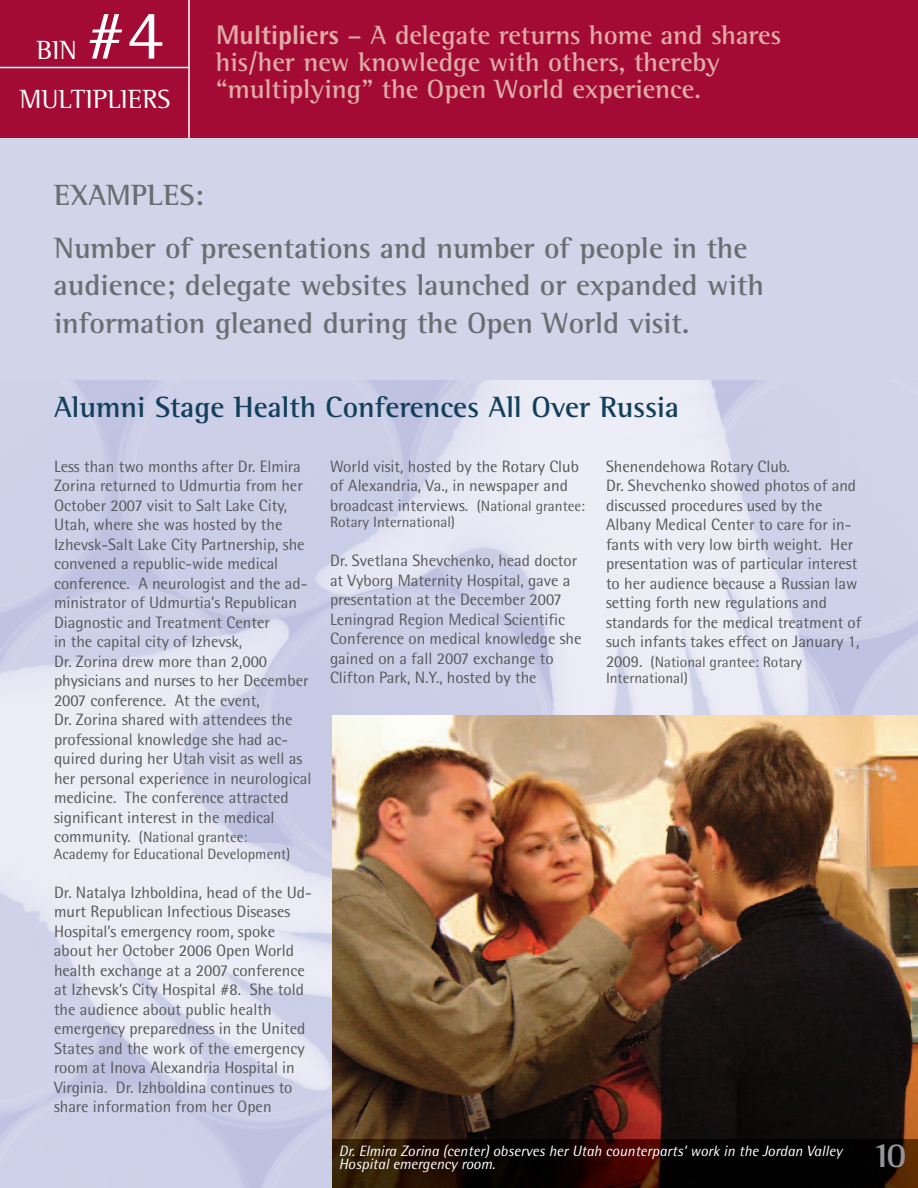
<style>
.page{position:relative;width:918px;height:1188px;background:#fff}
.page>*{position:absolute;margin:0;border:0;box-sizing:border-box;transform-origin:0 0}
.t1{font:72px "Rotis Semi Serif";color:#fff}
.t2{font:700 36px "Rotis Semi Serif";color:#939598}
.t3{font:700 30px/52.5px "Rotis Semi Serif";color:#6c6d70}
.t4{font:700 30px "Rotis Semi Serif";color:#123f5b}
.t5{font:700 27px/27px "Rotis Semi Serif";color:#deaba6}
.t6{font:27px "Rotis Semi Serif";color:#fff}
.t7{font:16.5px/19.5px "Rotis Semi Sans";color:#57585a}
.t8{font:15px/16.5px "Rotis Semi Sans";color:#57585a}
.t9{font:italic 15px/13.5px "Rotis Semi Sans";color:#fff}
.s1{font-family:"Rotis Semi Sans";font-weight:800}
.s2{font-size:16.5px}
.s3{font-size:15px}
</style>
<div class="page">
<div style="left:0;top:138px;width:918px;height:320px;background:#d2d4ea"></div>
<img style="left:0;top:380px;width:918px;height:808px">
<div style="left:0;top:0;width:918px;height:138px;background:#a30a34"></div>
<hr style="left:188px;top:0;width:2px;height:138px;background:#fff">
<hr style="left:0;top:67px;width:189px;height:1px;background:#fff">
<img style="left:333px;top:716px;width:585px;height:423px">
<img style="left:333px;top:1139px;width:585px;height:49px">
<h1 class="t1" style="left:85px;top:10px;width:80px">#4</h1>
<h3 class="t6" style="left:19px;top:90px;width:152px">MULTIPLIERS</h3>
<h3 class="t6" style="left:37px;top:40px;width:42px">BIN</h3>
<h3 class="t5" style="left:216px;top:25px;width:567px"><span class="s1">Multipliers</span> – A delegate returns home and shares his/her new knowledge with others, thereby “multiplying” the Open World experience.</h3>
<h3 class="t3" style="left:54px;top:172px;width:695px">EXAMPLES:<br>Number of presentations and number of people in the</h3>
<h3 class="t3" style="left:54px;top:269px;width:711px;line-height:37.5px">audience; delegate websites launched or expanded with information gleaned during the Open World visit.</h3>
<h3 class="t4" style="left:54px;top:397px;width:626px">Alumni Stage Health Conferences All Over Russia</h3>
<p class="t7" style="left:54px;top:458px;width:259px">Less than two months after Dr. Elmira Zorina returned to Udmurtia from her October 2007 visit to Salt Lake City, Utah, where she was hosted by the Izhevsk-Salt Lake City Partnership, she convened a republic-wide medical conference. A neurologist and the ad&shy;ministrator of Udmurtia’s Republican Diagnostic and Treatment Center<br>in the capital city of Izhevsk,<br>Dr. Zorina drew more than 2,000 physicians and nurses to her December 2007 conference. At the event,<br>Dr. Zorina shared with attendees the professional knowledge she had ac&shy;quired during her Utah visit as well as her personal experience in neurological medicine. The conference attracted significant interest in the medical</p>
<p class="t8" style="left:54px;top:831px;width:238px"><span class="s2">community.</span> (National grantee:<br>Academy for Educational Development)</p>
<p class="t7" style="left:54px;top:884px;width:259px">Dr. Natalya Izhboldina, head of the Ud&shy;murt Republican Infectious Diseases Hospital’s emergency room, spoke about her October 2006 Open World health exchange at a 2007 conference at Izhevsk’s City Hospital #8. She told the audience about public health emergency preparedness in the United States and the work of the emergency room at Inova Alexandria Hospital in Virginia. Dr. Izhboldina continues to share information from her Open</p>
<p class="t7" style="left:330px;top:458px;width:257px">World visit, hosted by the Rotary Club of Alexandria, Va., in newspaper and broadcast interviews. <span class="s3">(National grantee:</span></p>
<p class="t8" style="left:330px;top:516px;width:127px">Rotary International)</p>
<p class="t7" style="left:330px;top:553px;width:253px">Dr. Svetlana Shevchenko, head doctor at Vyborg Maternity Hospital, gave a presentation at the December 2007<br>Leningrad Region Medical Scientific Conference on medical knowledge she gained on a fall 2007 exchange to Clifton Park, N.Y., hosted by the</p>
<p class="t7" style="left:606px;top:458px;width:257px">Shenendehowa Rotary Club.<br>Dr. Shevchenko showed photos of and discussed procedures used by the Albany Medical Center to care for in&shy;fants with very low birth weight. Her presentation was of particular interest to her audience because a Russian law setting forth new regulations and standards for the medical treatment of such infants takes effect on January 1,</p>
<p class="t8" style="left:606px;top:655px;width:198px"><span class="s2">2009.</span> (National grantee: Rotary<br>International)</p>
<p class="t9" style="left:339px;top:1145px;width:505px">Dr. Elmira Zorina (center) observes her Utah counterparts’ work in the Jordan Valley<br>Hospital emergency room.</p>
<h2 class="t2" style="left:872px;top:1142px;width:37px">10</h2>
</div>
